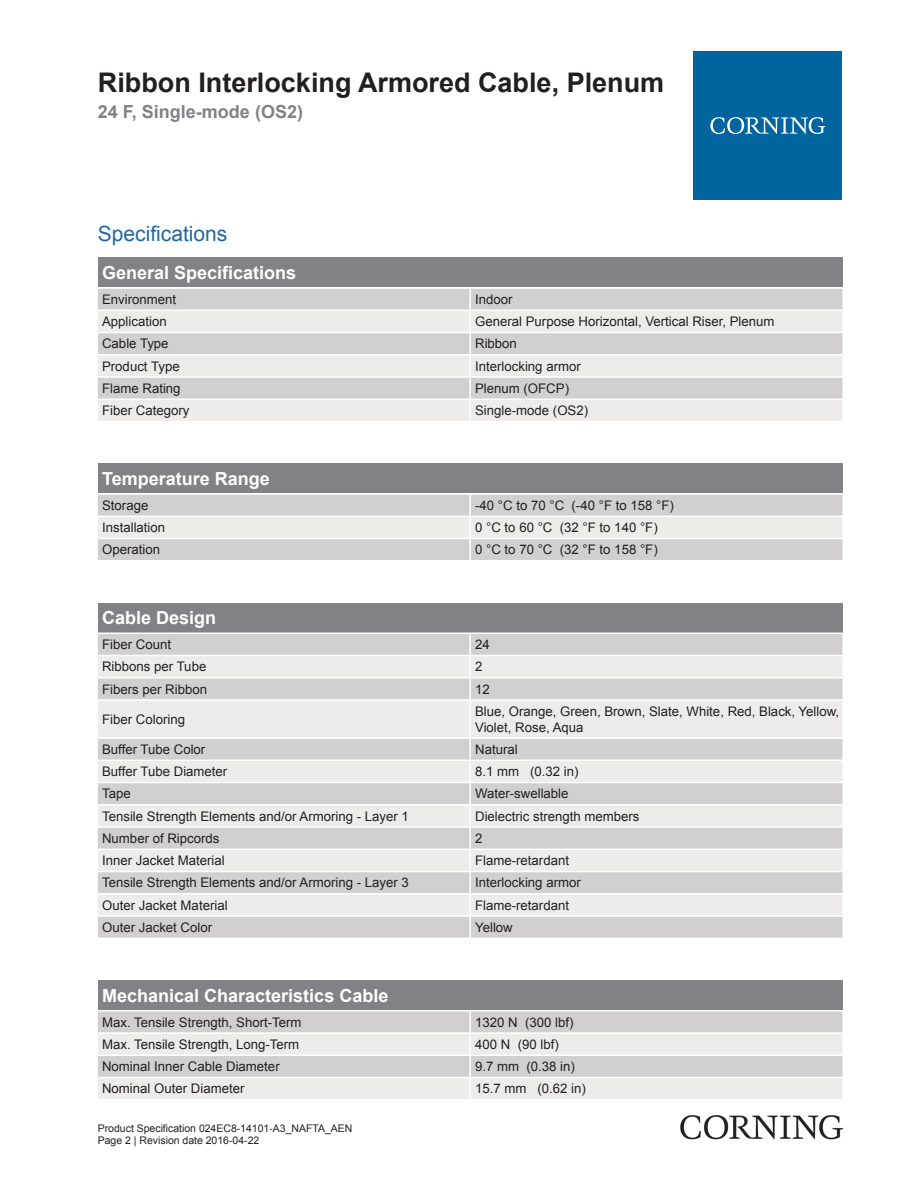
<style>
.page{position:relative;width:919px;height:1187px;background:#fff}
.page>*{position:absolute;margin:0;border:0;box-sizing:border-box;transform-origin:0 0}
.t1{font:700 27px "Arial";color:#231f20}
.t2{font:21px "Arial";color:#2166a2}
.t3{font:700 18px "Arial";color:#fff}
.t4{font:700 18px "Arial";color:#808285}
.t5{font:13.2px/15.9px "Arial";color:#231f20}
.t6{font:10.5px/12.6px "Arial";color:#231f20}
</style>
<div class="page">
<div style="left:98px;top:257px;width:744px;height:30px;background:#808285"></div>
<div style="left:98px;top:289px;width:744px;height:20px;background:#d1cfcf"></div>
<svg style="left:98px;top:311px;width:744px;height:110px;background:#e2e0e0"></svg>
<hr style="left:469px;top:289px;width:2px;height:20px;background:#fff">
<hr style="left:469px;top:311px;width:2px;height:21px;background:#fff">
<hr style="left:469px;top:333px;width:2px;height:21px;background:#fff">
<hr style="left:469px;top:355px;width:2px;height:21px;background:#fff">
<hr style="left:469px;top:378px;width:2px;height:20px;background:#fff">
<hr style="left:469px;top:400px;width:2px;height:21px;background:#fff">
<hr style="left:98px;top:332px;width:372px;height:1px;background:#fff">
<hr style="left:470px;top:332px;width:372px;height:1px;background:#fff">
<hr style="left:98px;top:354px;width:372px;height:1px;background:#fff">
<hr style="left:470px;top:354px;width:372px;height:1px;background:#fff">
<hr style="left:98px;top:376px;width:372px;height:2px;background:#fff">
<hr style="left:470px;top:376px;width:372px;height:2px;background:#fff">
<hr style="left:98px;top:398px;width:372px;height:2px;background:#fff">
<hr style="left:470px;top:398px;width:372px;height:2px;background:#fff">
<div style="left:98px;top:463px;width:744px;height:30px;background:#808285"></div>
<div style="left:98px;top:494px;width:744px;height:66px;background:#d1cfcf"></div>
<div style="left:98px;top:517px;width:744px;height:20px;background:#edeceb"></div>
<hr style="left:469px;top:494px;width:2px;height:21px;background:#fff">
<hr style="left:469px;top:517px;width:2px;height:20px;background:#fff">
<hr style="left:469px;top:539px;width:2px;height:21px;background:#fff">
<hr style="left:98px;top:515px;width:372px;height:2px;background:#fff">
<hr style="left:470px;top:515px;width:372px;height:2px;background:#fff">
<hr style="left:98px;top:537px;width:372px;height:2px;background:#fff">
<hr style="left:470px;top:537px;width:372px;height:2px;background:#fff">
<div style="left:98px;top:602px;width:744px;height:30px;background:#808285"></div>
<div style="left:98px;top:634px;width:744px;height:303px;background:#d1cfcf"></div>
<svg style="left:98px;top:656px;width:744px;height:259px;background:#e1e0df"></svg>
<hr style="left:469px;top:634px;width:2px;height:20px;background:#fff">
<hr style="left:469px;top:656px;width:2px;height:21px;background:#fff">
<hr style="left:469px;top:678px;width:2px;height:21px;background:#fff">
<hr style="left:469px;top:700px;width:2px;height:37px;background:#fff">
<hr style="left:469px;top:738px;width:2px;height:21px;background:#fff">
<hr style="left:469px;top:761px;width:2px;height:20px;background:#fff">
<hr style="left:469px;top:783px;width:2px;height:21px;background:#fff">
<hr style="left:469px;top:805px;width:2px;height:21px;background:#fff">
<hr style="left:469px;top:827px;width:2px;height:21px;background:#fff">
<hr style="left:469px;top:850px;width:2px;height:20px;background:#fff">
<hr style="left:469px;top:872px;width:2px;height:21px;background:#fff">
<hr style="left:469px;top:894px;width:2px;height:21px;background:#fff">
<hr style="left:469px;top:916px;width:2px;height:21px;background:#fff">
<hr style="left:98px;top:654px;width:372px;height:2px;background:#fff">
<hr style="left:470px;top:654px;width:372px;height:2px;background:#fff">
<hr style="left:98px;top:677px;width:372px;height:1px;background:#fff">
<hr style="left:470px;top:677px;width:372px;height:1px;background:#fff">
<hr style="left:98px;top:699px;width:372px;height:1px;background:#fff">
<hr style="left:470px;top:699px;width:372px;height:1px;background:#fff">
<hr style="left:98px;top:737px;width:372px;height:1px;background:#fff">
<hr style="left:470px;top:737px;width:372px;height:1px;background:#fff">
<hr style="left:98px;top:759px;width:372px;height:2px;background:#fff">
<hr style="left:470px;top:759px;width:372px;height:2px;background:#fff">
<hr style="left:98px;top:781px;width:372px;height:2px;background:#fff">
<hr style="left:470px;top:781px;width:372px;height:2px;background:#fff">
<hr style="left:98px;top:804px;width:372px;height:1px;background:#fff">
<hr style="left:470px;top:804px;width:372px;height:1px;background:#fff">
<hr style="left:98px;top:826px;width:372px;height:1px;background:#fff">
<hr style="left:470px;top:826px;width:372px;height:1px;background:#fff">
<hr style="left:98px;top:848px;width:372px;height:2px;background:#fff">
<hr style="left:470px;top:848px;width:372px;height:2px;background:#fff">
<hr style="left:98px;top:870px;width:372px;height:2px;background:#fff">
<hr style="left:470px;top:870px;width:372px;height:2px;background:#fff">
<hr style="left:98px;top:893px;width:372px;height:1px;background:#fff">
<hr style="left:470px;top:893px;width:372px;height:1px;background:#fff">
<hr style="left:98px;top:915px;width:372px;height:1px;background:#fff">
<hr style="left:470px;top:915px;width:372px;height:1px;background:#fff">
<div style="left:98px;top:980px;width:744px;height:29px;background:#808285"></div>
<div style="left:98px;top:1011px;width:744px;height:21px;background:#d1cfcf"></div>
<svg style="left:98px;top:1034px;width:744px;height:64px;background:#e4e2e2"></svg>
<hr style="left:469px;top:1011px;width:2px;height:21px;background:#fff">
<hr style="left:469px;top:1033px;width:2px;height:21px;background:#fff">
<hr style="left:469px;top:1055px;width:2px;height:21px;background:#fff">
<hr style="left:469px;top:1078px;width:2px;height:20px;background:#fff">
<hr style="left:98px;top:1054px;width:372px;height:1px;background:#fff">
<hr style="left:470px;top:1054px;width:372px;height:1px;background:#fff">
<hr style="left:98px;top:1076px;width:372px;height:2px;background:#fff">
<hr style="left:470px;top:1076px;width:372px;height:2px;background:#fff">
<div style="left:693px;top:51px;width:149px;height:149px;background:#00649e"></div>
<svg style="left:710px;top:117px;width:115px;height:17px"></svg>
<img style="left:680px;top:1115px;width:162px;height:24px">
<h1 class="t1" style="left:98px;top:64px;width:568px">Ribbon Interlocking Armored Cable, Plenum</h1>
<h3 class="t4" style="left:98px;top:100px;width:207px">24 F, Single-mode (OS2)</h3>
<h2 class="t2" style="left:98px;top:219px;width:131px">Specifications</h2>
<h3 class="t3" style="left:102px;top:260px;width:196px">General Specifications</h3>
<p class="t5" style="left:102px;top:291px;width:76px">Environment</p>
<p class="t5" style="left:475px;top:291px;width:39px">Indoor</p>
<p class="t5" style="left:102px;top:314px;width:66px">Application</p>
<p class="t5" style="left:475px;top:314px;width:301px">General Purpose Horizontal, Vertical Riser, Plenum</p>
<p class="t5" style="left:102px;top:336px;width:68px">Cable Type</p>
<p class="t5" style="left:475px;top:336px;width:43px">Ribbon</p>
<p class="t5" style="left:102px;top:358px;width:79px">Product Type</p>
<p class="t5" style="left:475px;top:358px;width:107px">Interlocking armor</p>
<p class="t5" style="left:102px;top:380px;width:80px">Flame Rating</p>
<p class="t5" style="left:475px;top:380px;width:95px">Plenum (OFCP)</p>
<p class="t5" style="left:102px;top:402px;width:89px">Fiber Category</p>
<p class="t5" style="left:475px;top:402px;width:114px">Single-mode (OS2)</p>
<h3 class="t3" style="left:102px;top:466px;width:169px">Temperature Range</h3>
<p class="t5" style="left:102px;top:497px;width:48px">Storage</p>
<p class="t5" style="left:475px;top:497px;width:200px">-40 °C to 70 °C (-40 °F to 158 °F)</p>
<p class="t5" style="left:102px;top:519px;width:65px">Installation</p>
<p class="t5" style="left:475px;top:519px;width:184px">0 °C to 60 °C (32 °F to 140 °F)</p>
<p class="t5" style="left:102px;top:542px;width:59px">Operation</p>
<p class="t5" style="left:475px;top:542px;width:184px">0 °C to 70 °C (32 °F to 158 °F)</p>
<h3 class="t3" style="left:102px;top:605px;width:116px">Cable Design</h3>
<p class="t5" style="left:102px;top:636px;width:70px">Fiber Count</p>
<p class="t5" style="left:475px;top:636px;width:16px">24</p>
<p class="t5" style="left:102px;top:659px;width:106px">Ribbons per Tube</p>
<p class="t5" style="left:475px;top:659px;width:9px">2</p>
<p class="t5" style="left:102px;top:681px;width:106px">Fibers per Ribbon</p>
<p class="t5" style="left:475px;top:681px;width:16px">12</p>
<p class="t5" style="left:102px;top:711px;width:84px">Fiber Coloring</p>
<p class="t5" style="left:475px;top:703px;width:365px">Blue, Orange, Green, Brown, Slate, White, Red, Black, Yellow,<br>Violet, Rose, Aqua</p>
<p class="t5" style="left:102px;top:741px;width:105px">Buffer Tube Color</p>
<p class="t5" style="left:475px;top:741px;width:44px">Natural</p>
<p class="t5" style="left:102px;top:763px;width:127px">Buffer Tube Diameter</p>
<p class="t5" style="left:475px;top:763px;width:105px">8.1 mm (0.32 in)</p>
<p class="t5" style="left:102px;top:785px;width:30px">Tape</p>
<p class="t5" style="left:475px;top:785px;width:95px">Water-swellable</p>
<p class="t5" style="left:102px;top:808px;width:308px">Tensile Strength Elements and/or Armoring - Layer 1</p>
<p class="t5" style="left:475px;top:808px;width:166px">Dielectric strength members</p>
<p class="t5" style="left:102px;top:830px;width:119px">Number of Ripcords</p>
<p class="t5" style="left:475px;top:830px;width:9px">2</p>
<p class="t5" style="left:102px;top:852px;width:124px">Inner Jacket Material</p>
<p class="t5" style="left:475px;top:852px;width:95px">Flame-retardant</p>
<p class="t5" style="left:102px;top:874px;width:308px">Tensile Strength Elements and/or Armoring - Layer 3</p>
<p class="t5" style="left:475px;top:874px;width:107px">Interlocking armor</p>
<p class="t5" style="left:102px;top:897px;width:127px">Outer Jacket Material</p>
<p class="t5" style="left:475px;top:897px;width:95px">Flame-retardant</p>
<p class="t5" style="left:102px;top:919px;width:112px">Outer Jacket Color</p>
<p class="t5" style="left:475px;top:919px;width:39px">Yellow</p>
<h3 class="t3" style="left:102px;top:983px;width:288px">Mechanical Characteristics Cable</h3>
<p class="t5" style="left:102px;top:1014px;width:201px">Max. Tensile Strength, Short-Term</p>
<p class="t5" style="left:475px;top:1014px;width:100px">1320 N (300 lbf)</p>
<p class="t5" style="left:102px;top:1036px;width:199px">Max. Tensile Strength, Long-Term</p>
<p class="t5" style="left:475px;top:1036px;width:85px">400 N (90 lbf)</p>
<p class="t5" style="left:102px;top:1058px;width:179px">Nominal Inner Cable Diameter</p>
<p class="t5" style="left:475px;top:1058px;width:101px">9.7 mm (0.38 in)</p>
<p class="t5" style="left:102px;top:1080px;width:144px">Nominal Outer Diameter</p>
<p class="t5" style="left:475px;top:1080px;width:112px">15.7 mm (0.62 in)</p>
<p class="t6" style="left:98px;top:1121px;width:256px">Product Specification 024EC8-14101-A3_NAFTA_AEN<br>Page 2 | Revision date 2016-04-22</p>
</div>
